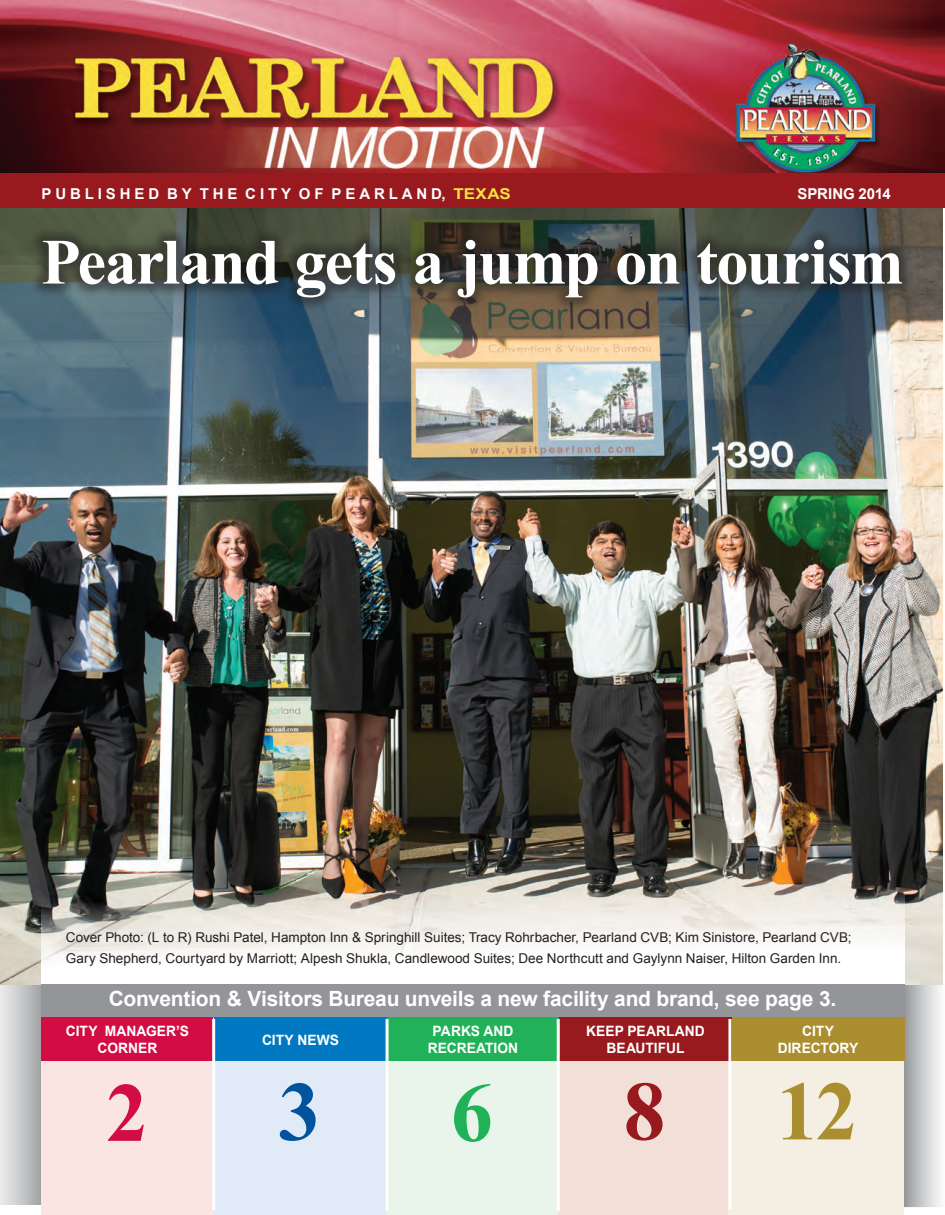
<style>
.page{position:relative;width:945px;height:1215px;background:#fff}
.page>*{position:absolute;margin:0;border:0;box-sizing:border-box;transform-origin:0 0}
.t1{font:700 84px "Times New Roman";color:#aa8e30}
.t2{font:700 84px "Times New Roman";color:#d20d44}
.t3{font:700 84px "Times New Roman";color:#01539e}
.t4{font:700 84px "Times New Roman";color:#21b259}
.t5{font:700 84px "Times New Roman";color:#981a1e}
.t6{font:700 64.5px "Times New Roman";letter-spacing:-.025em;color:#fff}
.t7{font:700 21px "Arial";letter-spacing:-.01em;color:#fff}
.t8{font:700 15px "Arial";letter-spacing:-.005em;color:#fff}
.t9{font:700 14.25px/16.5px "Arial";color:#fff;text-align:center}
.t10{font:13.5px/21px "Arial";color:#231f20}
.s1{color:#f8e041}
</style>
<div class="page">
<svg style="left:0;top:985px;width:42px;height:220px;background:#c9c8ca"></svg>
<svg style="left:904px;top:983px;width:39px;height:224px"></svg>
<img style="left:0;top:208px;width:942px;height:777px">
<div style="left:29px;top:226px;width:887px;height:85px;background:#231f20;opacity:.5"></div>
<div style="left:41px;top:984px;width:864px;height:34px;background:#939598"></div>
<img style="left:0;top:0;width:945px;height:173px">
<div style="left:42px;top:1030px;width:172px;height:185px;background:#fae5e2"></div>
<div style="left:386px;top:1030px;width:173px;height:185px;background:#e9f5ea"></div>
<div style="left:558px;top:1030px;width:173px;height:185px;background:#f2e0d8"></div>
<div style="left:728px;top:1030px;width:176px;height:185px;background:#f4efe2"></div>
<div style="left:213px;top:1030px;width:173px;height:185px;background:#e1ebf7"></div>
<svg style="left:41px;top:882px;width:864px;height:101px"></svg>
<div style="left:42px;top:1018px;width:171px;height:43px;background:#d20d44"></div>
<div style="left:214px;top:1018px;width:173px;height:43px;background:#0079c2"></div>
<div style="left:387px;top:1018px;width:172px;height:43px;background:#21b259"></div>
<div style="left:559px;top:1018px;width:173px;height:43px;background:#981a1e"></div>
<div style="left:732px;top:1018px;width:172px;height:43px;background:#aa8e30"></div>
<hr style="left:212px;top:1019px;width:3px;height:191px;background:#fff">
<hr style="left:386px;top:1019px;width:3px;height:191px;background:#fff">
<hr style="left:557px;top:1019px;width:3px;height:192px;background:#fff">
<hr style="left:728px;top:1019px;width:3px;height:190px;background:#fff">
<div style="left:0;top:173px;width:945px;height:35px;background:#981a1e"></div>
<p class="t8" style="left:42px;top:184px;width:471px">P U B L I S H E D B Y T H E C I T Y O F P E A R L A N D, <span class="s1">TEXAS</span></p>
<p class="t8" style="left:798px;top:184px;width:95px">SPRING 2014</p>
<h2 class="t6" style="left:41px;top:217px;width:864px">Pearland gets a jump on tourism</h2>
<p class="t10" style="left:66px;top:927px;width:787px">Cover Photo: (L to R) Rushi Patel, Hampton Inn &amp; Springhill Suites; Tracy Rohrbacher, Pearland CVB; Kim Sinistore, Pearland CVB;<br>Gary Shepherd, Courtyard by Marriott; Alpesh Shukla, Candlewood Suites; Dee Northcutt and Gaylynn Naiser, Hilton Garden Inn.</p>
<h3 class="t7" style="left:109px;top:985px;width:729px">Convention &amp; Visitors Bureau unveils a new facility and brand, see page 3.</h3>
<p class="t9" style="left:66px;top:1024px;width:125px">CITY MANAGER’S<br>CORNER</p>
<p class="t9" style="left:262px;top:1032px;width:78px">CITY NEWS</p>
<p class="t9" style="left:428px;top:1024px;width:92px">PARKS AND<br>RECREATION</p>
<p class="t9" style="left:586px;top:1024px;width:120px">KEEP PEARLAND<br>BEAUTIFUL</p>
<p class="t9" style="left:778px;top:1024px;width:82px">CITY<br>DIRECTORY</p>
<h1 class="t2" style="left:106px;top:1055px;width:43px">2</h1>
<h1 class="t3" style="left:278px;top:1054px;width:43px">3</h1>
<h1 class="t4" style="left:451px;top:1055px;width:43px">6</h1>
<h1 class="t5" style="left:624px;top:1053px;width:43px">8</h1>
<h1 class="t1" style="left:777px;top:1053px;width:82px">12</h1>
</div>
